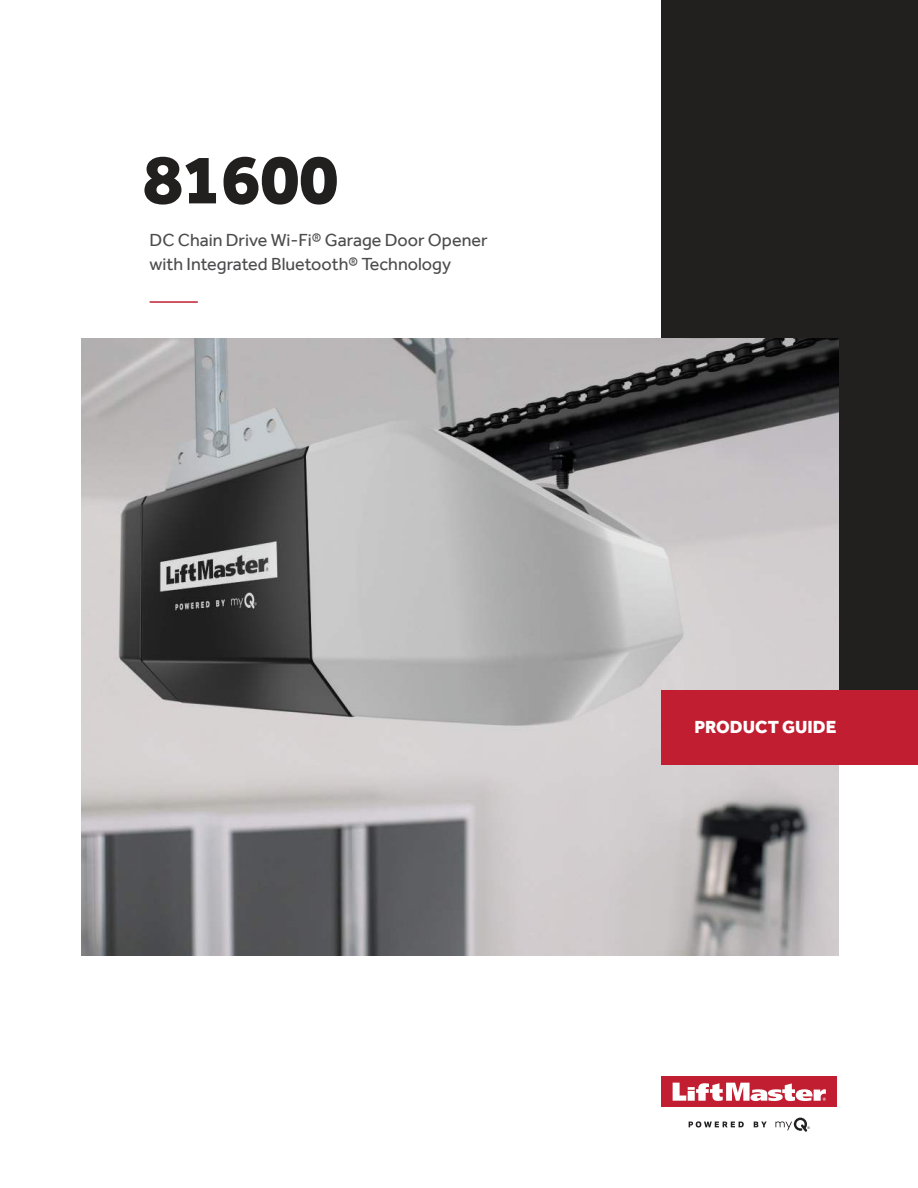
<style>
.page{position:relative;width:918px;height:1188px;background:#fff}
.page>*{position:absolute;margin:0;border:0;box-sizing:border-box;transform-origin:0 0}
.t1{font:800 72px "Effra";letter-spacing:-.02em;color:#221f1f}
.t2{font:18px/24px "Effra";color:#4c4c4e}
.t3{font:800 18px "Effra";color:#fff}
</style>
<div class="page">
<div style="left:662px;top:0;width:256px;height:691px;background:#221f1f"></div>
<img style="left:81px;top:339px;width:757px;height:616px">
<div style="left:662px;top:691px;width:256px;height:74px;background:#c11f31"></div>
<div style="left:662px;top:1077px;width:175px;height:30px;background:#c11f31"></div>
<svg style="left:673px;top:1083px;width:153px;height:18px"></svg>
<svg style="left:689px;top:1121px;width:55px;height:7px"></svg>
<svg style="left:754px;top:1122px;width:13px;height:5px"></svg>
<svg style="left:775px;top:1118px;width:35px;height:14px"></svg>
<hr style="left:150px;top:301px;width:48px;height:2px;background:#c11f31">
<h1 class="t1" style="left:143px;top:153px;width:198px">81600</h1>
<p class="t2" style="left:150px;top:230px;width:340px">DC Chain Drive Wi-Fi® Garage Door Opener with Integrated Bluetooth® Technology</p>
<p class="t3" style="left:694px;top:721px;width:143px">PRODUCT GUIDE</p>
</div>
